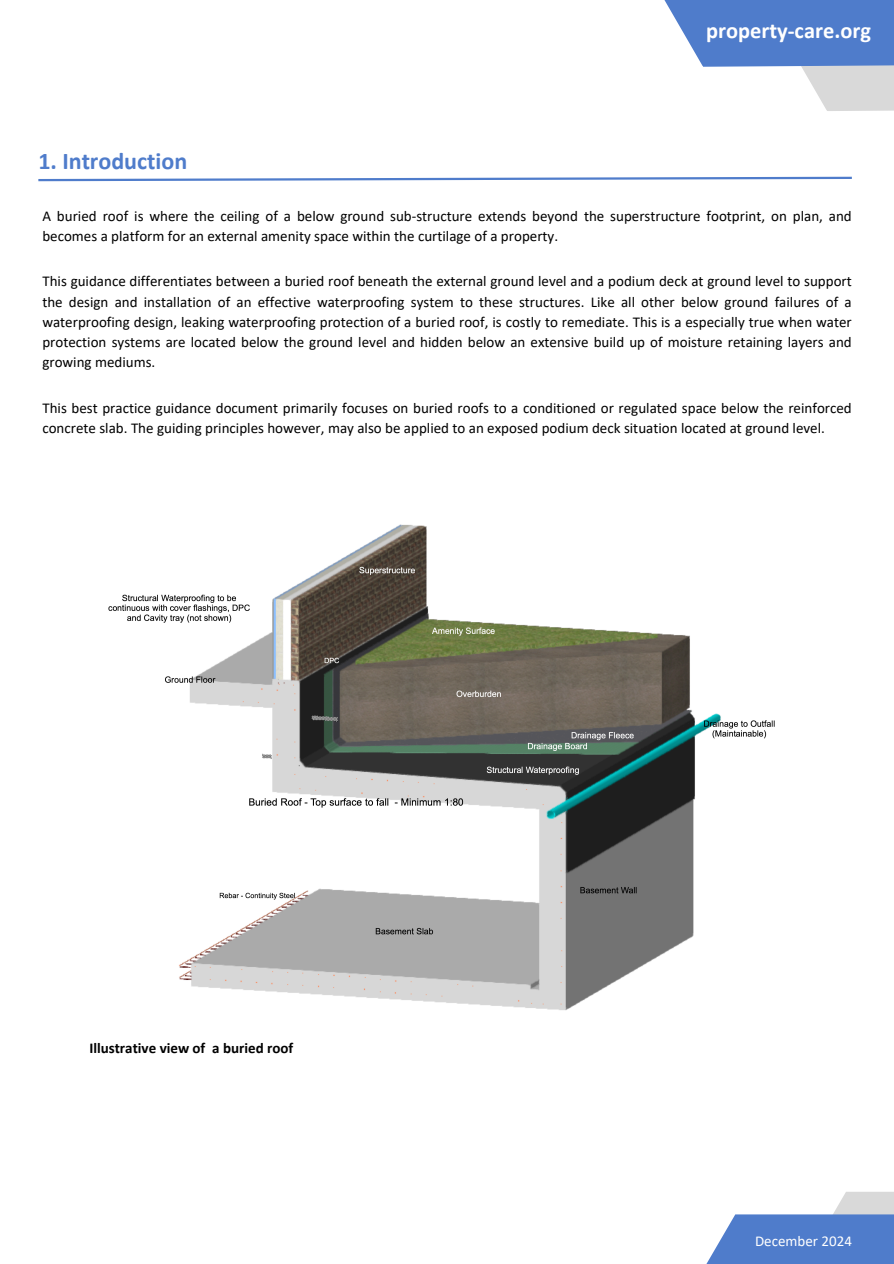
<style>
.page{position:relative;width:894px;height:1264px;background:#fff}
.page>*{position:absolute;margin:0;border:0;box-sizing:border-box;transform-origin:0 0}
.t1{font:700 24px "Calibri";color:#4f7ccb}
.t2{font:700 22.35px "Calibri";color:#fff}
.t3{font:15px/20.2px "Calibri";color:#000}
.t4{font:700 15px "Calibri";color:#000}
.t5{font:15px "Calibri";color:#fff}
</style>
<div class="page">
<svg style="left:664px;top:0;width:229px;height:111px"></svg>
<svg style="left:833px;top:1192px;width:60px;height:22px"></svg>
<svg style="left:707px;top:1214px;width:186px;height:49px;background:#5e87cf"></svg>
<svg style="left:38px;top:176px;width:814px;height:6px"></svg>
<img style="left:108px;top:524px;width:667px;height:487px">
<p class="t1" style="left:38px;top:151px;width:150px">1. Introduction</p>
<p class="t2" style="left:705px;top:21px;width:166px">property-care.org</p>
<p class="t3" style="left:42px;top:207px;width:810px">A buried roof is where the ceiling of a below ground sub-structure extends beyond the superstructure footprint, on plan, and becomes a platform for an external amenity space within the curtilage of a property.</p>
<p class="t3" style="left:42px;top:272px;width:810px;text-align:justify">This guidance differentiates between a buried roof beneath the external ground level and a podium deck at ground level to support the design and installation of an effective waterproofing system to these structures. Like all other below ground failures of a waterproofing design, leaking waterproofing protection of a buried roof, is costly to remediate. This is a especially true when water protection systems are located below the ground level and hidden below an extensive build up of moisture retaining layers and growing mediums.</p>
<p class="t3" style="left:42px;top:399px;width:810px">This best practice guidance document primarily focuses on buried roofs to a conditioned or regulated space below the reinforced concrete slab. The guiding principles however, may also be applied to an exposed podium deck situation located at ground level.</p>
<h2 class="t4" style="left:89px;top:1041px;width:205px">Illustrative view of a buried roof</h2>
<h1 class="t5" style="left:754px;top:1234px;width:98px">December 2024</h1>
</div>
